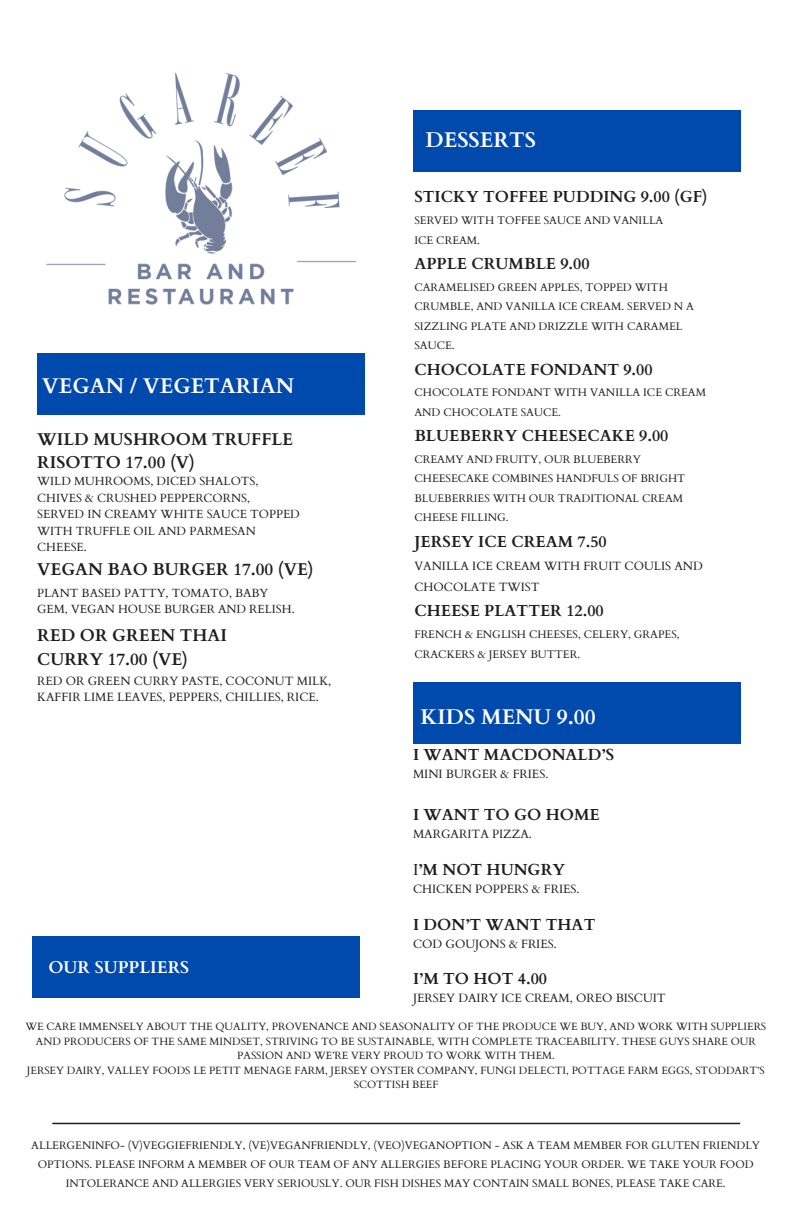
<style>
.page{position:relative;width:792px;height:1224px;background:#fff}
.page>*{position:absolute;margin:0;border:0;box-sizing:border-box;transform-origin:0 0}
.t1{font:700 21.3px "Cardo";color:#fff}
.t2{font:700 17.1px/23.2px "Cardo";color:#1e1e1e}
.t3{font:700 17.1px "Cardo";color:#fff}
.t4{font:700 16px "Cardo";color:#1e1e1e}
.t5{font:12px/21px "Cardo";color:#1e1e1e}
.t6{font:11.8px/16.5px "Cardo";color:#1e1e1e}
.t7{font:11px/19.5px "Cardo";color:#1e1e1e}
.t8{font:10.9px/19.1px "Cardo";color:#1e1e1e;text-align:center}
.t9{font:10.6px/14.5px "Cardo";color:#1e1e1e;text-align:center}
.s1{font-weight:400}
</style>
<div class="page">
<hr style="left:53px;top:1123px;width:687px;height:1px;background:#1e1e1e">
<div style="left:37px;top:353px;width:328px;height:62px;background:#004aad"></div>
<div style="left:413px;top:110px;width:327px;height:62px;background:#004aad"></div>
<div style="left:413px;top:682px;width:327px;height:62px;background:#004aad"></div>
<img style="left:46px;top:72px;width:311px;height:233px">
<div style="left:33px;top:936px;width:327px;height:62px;background:#004aad"></div>
<p class="t1" style="left:42px;top:372px;width:253px">VEGAN / VEGETARIAN</p>
<p class="t2" style="left:37px;top:428px;width:258px">WILD MUSHROOM TRUFFLE<br>RISOTTO 17.00 (V)</p>
<p class="t6" style="left:37px;top:473px;width:264px">WILD MUHROOMS, DICED SHALOTS,<br>CHIVES &amp; CRUSHED PEPPERCORNS,<br>SERVED IN CREAMY WHITE SAUCE TOPPED<br>WITH TRUFFLE OIL AND PARMESAN<br>CHEESE.</p>
<p class="t6" style="left:37px;top:585px;width:259px">PLANT BASED PATTY, TOMATO, BABY<br>GEM, VEGAN HOUSE BURGER AND RELISH.</p>
<p class="t2" style="left:37px;top:624px;width:191px">RED OR GREEN THAI<br>CURRY 17.00 (VE)</p>
<p class="t5" style="left:37px;top:670px;width:296px">RED OR GREEN CURRY PASTE, COCONUT MILK,</p>
<p class="t5" style="left:37px;top:687px;width:283px">KAFFIR LIME LEAVES, PEPPERS, CHILLIES, RICE.</p>
<p class="t2" style="left:37px;top:558px;width:278px">VEGAN BAO BURGER 17.00 (VE)</p>
<p class="t1" style="left:426px;top:126px;width:112px">DESSERTS</p>
<p class="t4" style="left:414px;top:187px;width:295px">STICKY TOFFEE PUDDING 9.00 (GF)</p>
<p class="t7" style="left:414px;top:211px;width:251px">SERVED WITH TOFFEE SAUCE AND VANILLA</p>
<p class="t7" style="left:414px;top:230px;width:67px">ICE CREAM.</p>
<p class="t4" style="left:414px;top:253px;width:177px">APPLE CRUMBLE 9.00</p>
<p class="t7" style="left:414px;top:278px;width:281px">CARAMELISED GREEN APPLES, TOPPED WITH<br>CRUMBLE, AND VANILLA ICE CREAM. SERVED N A<br>SIZZLING PLATE AND DRIZZLE WITH CARAMEL<br>SAUCE.</p>
<p class="t4" style="left:414px;top:359px;width:240px">CHOCOLATE FONDANT 9.00</p>
<p class="t7" style="left:414px;top:383px;width:293px">CHOCOLATE FONDANT WITH VANILLA ICE CREAM<br>AND CHOCOLATE SAUCE.</p>
<p class="t4" style="left:414px;top:425px;width:256px">BLUEBERRY CHEESECAKE 9.00</p>
<p class="t7" style="left:414px;top:450px;width:272px">CREAMY AND FRUITY, OUR BLUEBERRY<br>CHEESECAKE COMBINES HANDFULS OF BRIGHT<br>BLUEBERRIES WITH OUR TRADITIONAL CREAM<br>CHEESE FILLING.</p>
<p class="t4" style="left:414px;top:531px;width:194px">JERSEY ICE CREAM 7.50</p>
<p class="t5" style="left:414px;top:556px;width:290px">VANILLA ICE CREAM WITH FRUIT COULIS AND<br>CHOCOLATE TWIST</p>
<p class="t4" style="left:414px;top:600px;width:191px">CHEESE PLATTER 12.00</p>
<p class="t7" style="left:414px;top:625px;width:267px">FRENCH &amp; ENGLISH CHEESES, CELERY, GRAPES,<br>CRACKERS &amp; JERSEY BUTTER.</p>
<p class="t1" style="left:420px;top:703px;width:177px">KIDS MENU 9.00</p>
<p class="t4" style="left:413px;top:744px;width:203px">I WANT MACDONALD’S</p>
<p class="t5" style="left:413px;top:764px;width:137px">MINI BURGER &amp; FRIES.</p>
<p class="t4" style="left:413px;top:804px;width:188px">I WANT TO GO HOME</p>
<p class="t5" style="left:413px;top:824px;width:120px">MARGARITA PIZZA.</p>
<p class="t4" style="left:413px;top:859px;width:154px"><span class="s1">I</span>’M NOT HUNGRY</p>
<p class="t5" style="left:413px;top:879px;width:168px">CHICKEN POPPERS &amp; FRIES.</p>
<p class="t4" style="left:413px;top:914px;width:184px">I DON’T WANT THAT</p>
<p class="t5" style="left:413px;top:933px;width:145px">COD GOUJONS &amp; FRIES.</p>
<p class="t4" style="left:413px;top:969px;width:136px">I’M TO HOT 4.00</p>
<p class="t5" style="left:413px;top:988px;width:254px">JERSEY DAIRY ICE CREAM, OREO BISCUIT</p>
<p class="t9" style="left:26px;top:1020px;width:742px">WE CARE IMMENSELY ABOUT THE QUALITY, PROVENANCE AND SEASONALITY OF THE PRODUCE WE BUY, AND WORK WITH SUPPLIERS<br>AND PRODUCERS OF THE SAME MINDSET, STRIVING TO BE SUSTAINABLE, WITH COMPLETE TRACEABILITY. THESE GUYS SHARE OUR<br>PASSION AND WE’RE VERY PROUD TO WORK WITH THEM.</p>
<p class="t9" style="left:27px;top:1063px;width:739px">JERSEY DAIRY, VALLEY FOODS LE PETIT MENAGE FARM, JERSEY OYSTER COMPANY, FUNGI DELECTI, POTTAGE FARM EGGS, STODDART’S<br>SCOTTISH BEEF</p>
<p class="t3" style="left:48px;top:956px;width:142px">OUR SUPPLIERS</p>
<p class="t8" style="left:31px;top:1136px;width:730px">ALLERGENINFO- (V)VEGGIEFRIENDLY, (VE)VEGANFRIENDLY, (VEO)VEGANOPTION - ASK A TEAM MEMBER FOR GLUTEN FRIENDLY<br>OPTIONS. PLEASE INFORM A MEMBER OF OUR TEAM OF ANY ALLERGIES BEFORE PLACING YOUR ORDER. WE TAKE YOUR FOOD<br>INTOLERANCE AND ALLERGIES VERY SERIOUSLY. OUR FISH DISHES MAY CONTAIN SMALL BONES, PLEASE TAKE CARE.</p>
</div>
